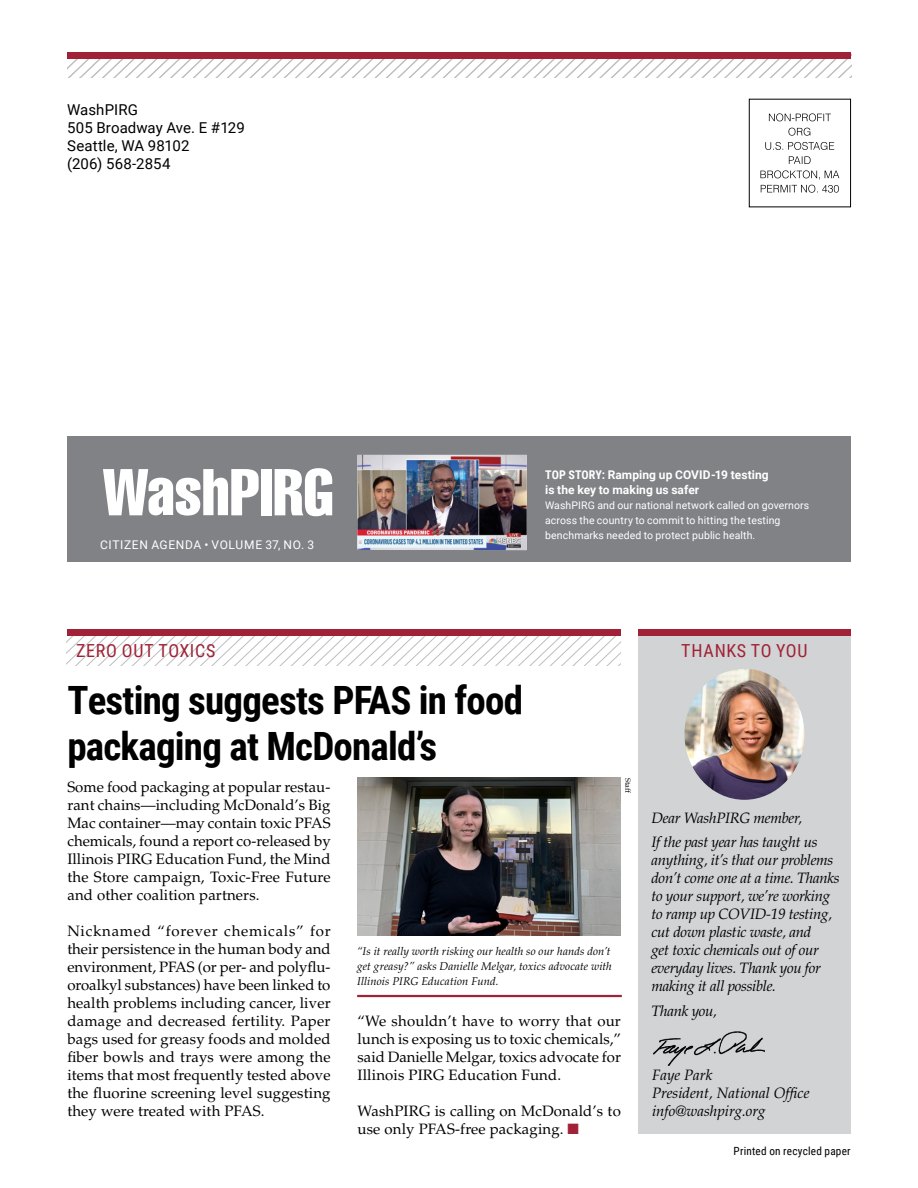
<style>
.page{position:relative;width:918px;height:1188px;background:#fff}
.page>*{position:absolute;margin:0;border:0;box-sizing:border-box;transform-origin:0 0}
.t1{font:700 39px/46.5px "Roboto Condensed";letter-spacing:-.02em;color:#000}
.t2{font:18px "Roboto Condensed";letter-spacing:.04em;color:#a12236}
.t3{font:15px/18px "Palatino LT Std";letter-spacing:.01em;color:#000;text-align:justify}
.t4{font:italic 15px/18px "Palatino LT Std";letter-spacing:-.02em;color:#000}
.t5{font:15px/18px "Roboto";letter-spacing:.005em;color:#000}
.t6{font:italic 15px/18px "Palatino LT Std";color:#000}
.t7{font:700 12px/15px "Roboto";letter-spacing:.005em;color:#fff}
.t8{font:12px "Roboto";letter-spacing:.055em;color:#fff}
.t9{font:italic 11.25px/15px "Palatino LT Std";letter-spacing:.005em;color:#000;text-align:justify}
.t10{font:11.25px "Roboto Condensed";letter-spacing:.02em;color:#000}
.t11{font:10.5px/15px "Roboto";letter-spacing:.01em;color:#fff}
.t12{font:7.5px "Palatino";color:#000}
.s1{font-family:"Roboto Condensed"}
.s2{color:#a12236}
</style>
<div class="page">
<div style="left:67px;top:436px;width:784px;height:126px;background:#808285"></div>
<div style="left:638px;top:629px;width:213px;height:505px;background:#d1d3d4"></div>
<div style="left:749px;top:99px;width:102px;height:108px;border:1px solid #000"></div>
<svg style="left:760px;top:170px;width:79px;height:23px"></svg>
<svg style="left:789px;top:156px;width:22px;height:8px"></svg>
<svg style="left:765px;top:142px;width:69px;height:8px"></svg>
<svg style="left:788px;top:128px;width:22px;height:8px"></svg>
<svg style="left:769px;top:113px;width:62px;height:8px"></svg>
<div style="left:67px;top:629px;width:554px;height:7px;background:#a12236"></div>
<div style="left:638px;top:629px;width:212px;height:7px;background:#a12236"></div>
<img style="left:358px;top:778px;width:263px;height:158px">
<svg style="left:67px;top:636px;width:554px;height:30px"></svg>
<hr style="left:357px;top:995px;width:265px;height:2px;background:#a12236">
<img style="left:684px;top:669px;width:120px;height:131px">
<img style="left:653px;top:1031px;width:111px;height:35px">
<img style="left:357px;top:455px;width:170px;height:95px">
<div style="left:261px;top:469px;width:11px;height:46px;background:#fff"></div>
<svg style="left:275px;top:468px;width:57px;height:48px"></svg>
<svg style="left:103px;top:469px;width:156px;height:47px"></svg>
<svg style="left:67px;top:52px;width:784px;height:26px"></svg>
<div style="left:68px;top:52px;width:783px;height:7px;background:#a12236"></div>
<p class="t5" style="left:67px;top:100px;width:179px">WashPIRG<br>505 Broadway Ave. E #129<br>Seattle, WA 98102<br>(206) 568-2854</p>
<p class="t8" style="left:100px;top:536px;width:216px">CITIZEN AGENDA • VOLUME 37, NO. 3</p>
<p class="t7" style="left:545px;top:467px;width:225px"><span class="s1">TOP STORY:</span> Ramping up COVID-19 testing is the key to making us safer</p>
<p class="t11" style="left:545px;top:497px;width:266px">WashPIRG and our national network called on governors across the country to commit to hitting the testing benchmarks needed to protect public health.</p>
<p class="t2" style="left:76px;top:638px;width:141px">ZERO OUT TOXICS</p>
<h1 class="t1" style="left:67px;top:675px;width:457px">Testing suggests PFAS in food packaging at McDonald’s</h1>
<p class="t2" style="left:681px;top:638px;width:128px">THANKS TO YOU</p>
<p class="t3" style="left:67px;top:778px;width:265px">Some food packaging at popular restau&shy;rant chains—including McDonald’s Big Mac container—may contain toxic PFAS chemicals, found a report co-released by Illinois PIRG Education Fund, the Mind the Store campaign, Toxic-Free Future and other coalition partners.</p>
<p class="t3" style="left:67px;top:922px;width:265px">Nicknamed “forever chemicals” for their persistence in the human body and environment, PFAS (or per- and polyflu&shy;oroalkyl substances) have been linked to health problems including cancer, liver damage and decreased fertility. Paper bags used for greasy foods and molded fiber bowls and trays were among the items that most frequently tested above the fluorine screening level suggesting they were treated with PFAS.</p>
<p class="t12" style="left:634px;top:778px;width:17px;rotate:90deg">Staff</p>
<p class="t9" style="left:357px;top:944px;width:256px">“Is it really worth risking our health so our hands don’t get greasy?” asks Danielle Melgar, toxics advocate with Illinois PIRG Education Fund.</p>
<p class="t3" style="left:358px;top:1012px;width:265px">“We shouldn’t have to worry that our lunch is exposing us to toxic chemicals,” said Danielle Melgar, toxics advocate for Illinois PIRG Education Fund.</p>
<p class="t3" style="left:358px;top:1102px;width:265px">WashPIRG is calling on McDonald’s to use only PFAS-free packaging. <span class="s2">■</span></p>
<p class="t4" style="left:651px;top:806px;width:168px;line-height:24.8px">Dear WashPIRG member,<br>If the past year has taught us</p>
<p class="t4" style="left:651px;top:852px;width:190px">anything, it’s that our problems don’t come one at a time. Thanks to your support, we’re working to ramp up COVID-19 testing, cut down plastic waste, and<br>get toxic chemicals out of our everyday lives. Thank you for making it all possible.</p>
<p class="t4" style="left:651px;top:1002px;width:67px">Thank you,</p>
<p class="t6" style="left:652px;top:1066px;width:159px">Faye Park<br>President, National Office info@washpirg.org</p>
<p class="t10" style="left:734px;top:1143px;width:119px">Printed on recycled paper</p>
</div>
